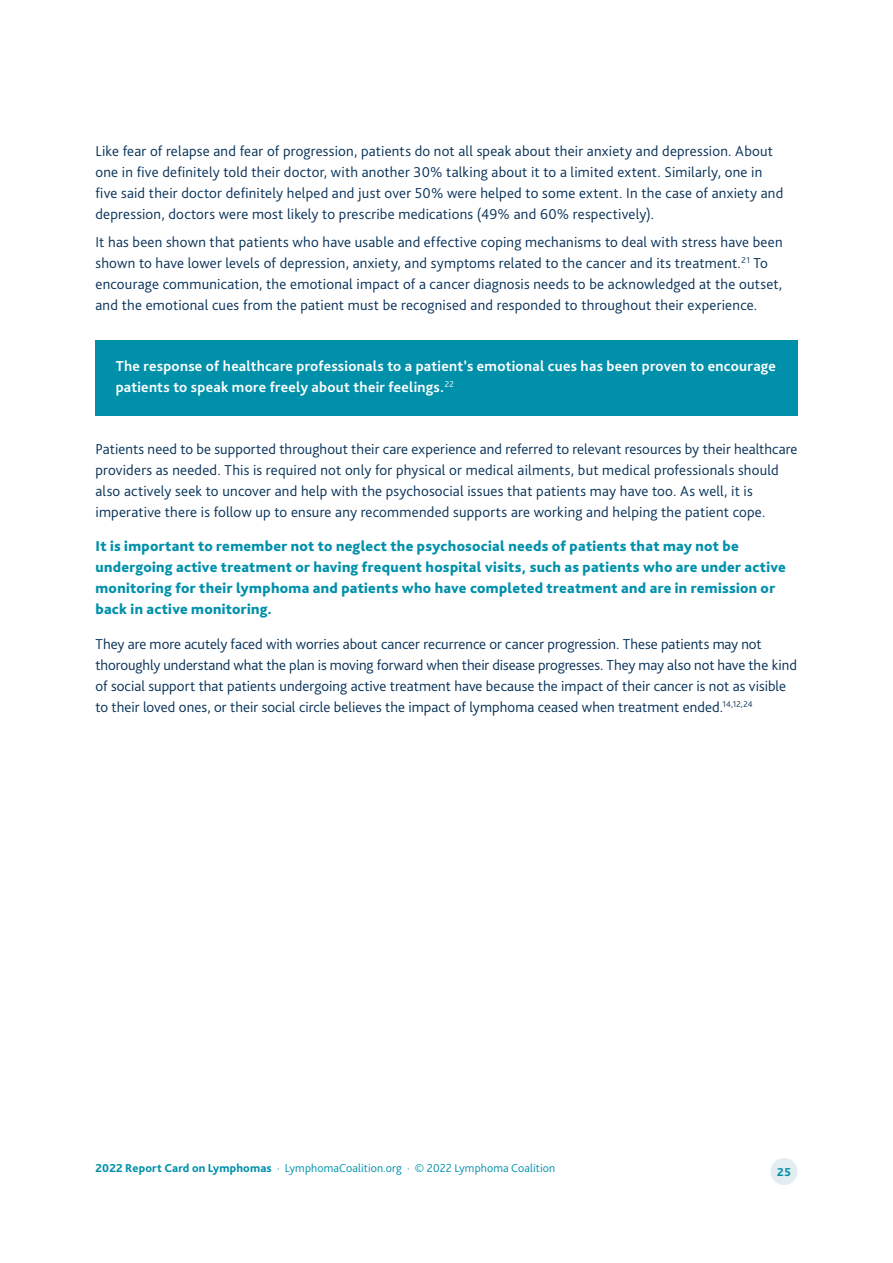
<style>
.page{position:relative;width:893px;height:1263px;background:#fff}
.page>*{position:absolute;margin:0;border:0;box-sizing:border-box;transform-origin:0 0}
.LC_-_Body_1{font:300 15px/21px "Bliss Pro";letter-spacing:.01em;color:#073158}
.LFC_-_Figure_Title{font:300 15px/21px "Bliss Pro";letter-spacing:.015em;color:#073158}
.LC_-_Body_1-2{font:800 15px/21px "Bliss Pro";letter-spacing:.02em;color:#0090aa}
.LC_Report_-_Callou{font:700 15px/21px "Bliss Pro";letter-spacing:.02em;color:#fff}
.t1{font:300 12px "Bliss Pro";letter-spacing:.005em;color:#0090aa}
.t2{font:800 12px "Bliss Pro";color:#0090aa}
.s1{font-weight:800}
</style>
<div class="page">
<div style="left:770px;top:1158px;width:27px;height:27px;background:#e2edf1;border-radius:50%"></div>
<div style="left:95px;top:340px;width:702px;height:76px;background:#0090aa"></div>
<p class="LFC_-_Figure_Title" style="left:95px;top:140px;width:689px">Like fear of relapse and fear of progression, patients do not all speak about their anxiety and depression. About one in five definitely told their doctor, with another 30% talking about it to a limited extent. Similarly, one in five said their doctor definitely helped and just over 50% were helped to some extent. In the case of anxiety and depression, doctors were most likely to prescribe medications (49% and 60% respectively).</p>
<p class="LC_-_Body_1" style="left:95px;top:231px;width:689px">It has been shown that patients who have usable and effective coping mechanisms to deal with stress have been shown to have lower levels of depression, anxiety, and symptoms related to the cancer and its treatment.<sup>21</sup> To encourage communication, the emotional impact of a cancer diagnosis needs to be acknowledged at the outset, and the emotional cues from the patient must be recognised and responded to throughout their experience.</p>
<p class="LC_Report_-_Callou" style="left:116px;top:355px;width:662px">The response of healthcare professionals to a patient’s emotional cues has been proven to encourage patients to speak more freely about their feelings.<sup>22</sup></p>
<p class="LC_-_Body_1" style="left:95px;top:438px;width:704px">Patients need to be supported throughout their care experience and referred to relevant resources by their healthcare providers as needed. This is required not only for physical or medical ailments, but medical professionals should also actively seek to uncover and help with the psychosocial issues that patients may have too. As well, it is imperative there is follow up to ensure any recommended supports are working and helping the patient cope.</p>
<p class="LC_-_Body_1-2" style="left:95px;top:535px;width:692px">It is important to remember not to neglect the psychosocial needs of patients that may not be undergoing active treatment or having frequent hospital visits, such as patients who are under active monitoring for their lymphoma and patients who have completed treatment and are in remission or back in active monitoring.</p>
<p class="LC_-_Body_1" style="left:95px;top:633px;width:703px">They are more acutely faced with worries about cancer recurrence or cancer progression. These patients may not thoroughly understand what the plan is moving forward when their disease progresses. They may also not have the kind of social support that patients undergoing active treatment have because the impact of their cancer is not as visible to their loved ones, or their social circle believes the impact of lymphoma ceased when treatment ended.<sup>14,12,24</sup></p>
<p class="t1" style="left:95px;top:1160px;width:461px"><span class="s1">2022 Report Card on Lymphomas</span> · LymphomaCoalition.org · © 2022 Lymphoma Coalition</p>
<p class="t2" style="left:777px;top:1164px;width:15px">25</p>
</div>
